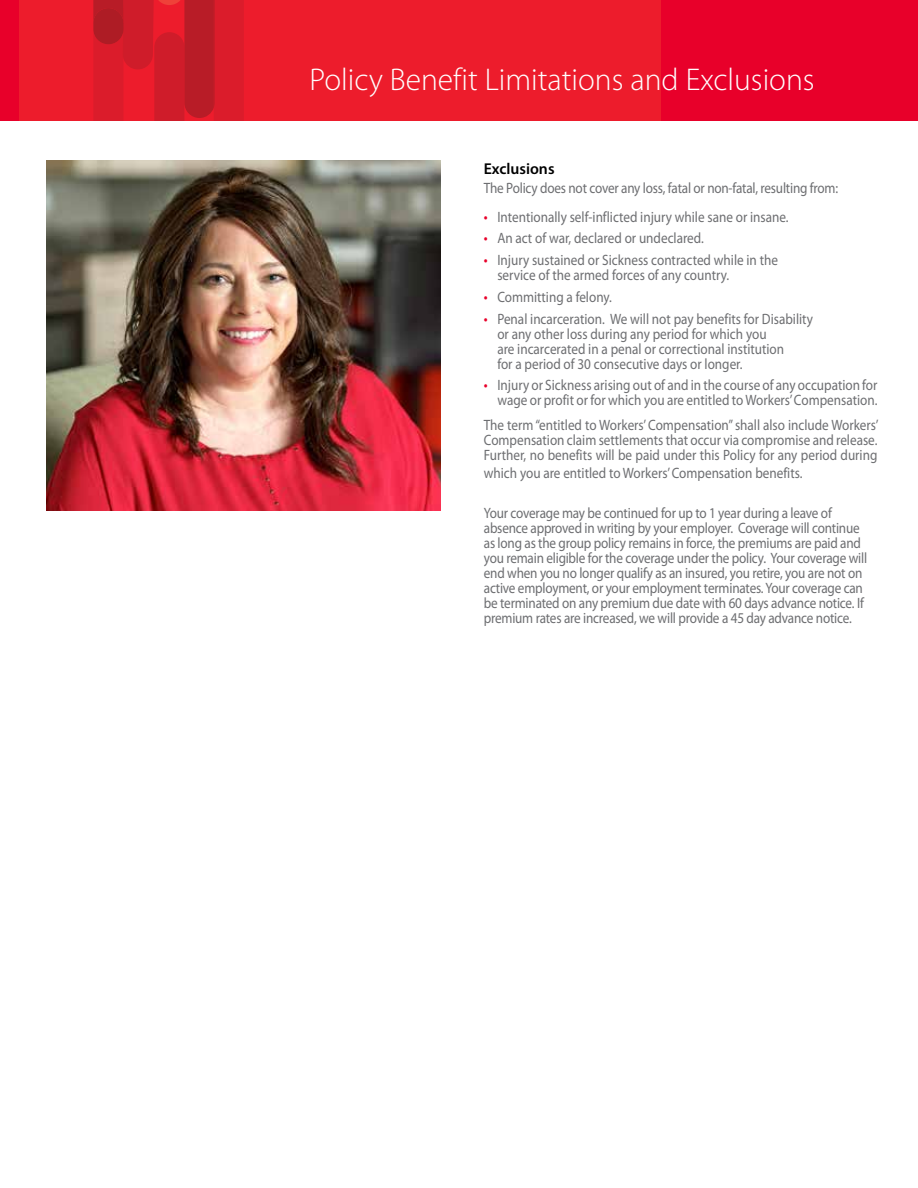
<style>
.page{position:relative;width:918px;height:1188px;background:#fff}
.page>*{position:absolute;margin:0;border:0;box-sizing:border-box;transform-origin:0 0}
.t1{font:300 31.5px "Myriad Pro";color:#fff}
.t2{font:600 15.75px "Myriad Pro";color:#000}
.t3{font:15px/15px "Myriad Pro";letter-spacing:-.01em;color:#6d6e71;scale:.88 1}
.s1{font-size:15.75px;color:#e8002a}
</style>
<div class="page">
<div style="left:0;top:0;width:918px;height:121px;background:#e8002a"></div>
<div style="left:19px;top:0;width:642px;height:121px;background:#ed1c2c"></div>
<svg style="left:93px;top:0;width:151px;height:121px"></svg>
<img style="left:47px;top:160px;width:394px;height:350px">
<h1 class="t1" style="left:309px;top:60px;width:507px">Policy Benefit Limitations and Exclusions</h1>
<h1 class="t1" style="left:326px;top:60px;width:490px">Long-Term Disabili y I come Insurance</h1>
<p class="t2" style="left:484px;top:158px;width:72px">Exclusions</p>
<p class="t3" style="left:484px;top:180px;width:404px">The Policy does not cover any loss, fatal or non-fatal, resulting from:</p>
<p class="t3" style="left:484px;top:209px;width:348px"><span class="s1">•</span> Intentionally self-inflicted injury while sane or insane.</p>
<p class="t3" style="left:484px;top:231px;width:252px"><span class="s1">•</span> An act of war, declared or undeclared.</p>
<p class="t3" style="left:497px;top:252px;width:320px;text-indent:-14px"><span class="s1">•</span> Injury sustained or Sickness contracted while in the service of the armed forces of any country.</p>
<p class="t3" style="left:484px;top:289px;width:147px"><span class="s1">•</span> Committing a felony.</p>
<p class="t3" style="left:497px;top:311px;width:360px;text-indent:-14px"><span class="s1">•</span> Penal incarceration. We will not pay benefits for Disability or any other loss during any period for which you<br>are incarcerated in a penal or correctional institution<br>for a period of 30 consecutive days or longer.</p>
<p class="t3" style="left:484px;top:378px;width:449px;text-align:right"><span class="s1">•</span> Injury or Sickness arising out of and in the course of any occupation for wage or profit or for which you are entitled to Workers’ Compensation.</p>
<p class="t3" style="left:484px;top:418px;width:450px;text-align:justify">The term “entitled to Workers’ Compensation” shall also include Workers’ Compensation claim settlements that occur via compromise and release.<br>Further, no benefits will be paid under this Policy for any period during</p>
<p class="t3" style="left:484px;top:466px;width:364px">which you are entitled to Workers’ Compensation benefits.</p>
<p class="t3" style="left:484px;top:505px;width:437px">Your coverage may be continued for up to 1 year during a leave of absence approved in writing by your employer. Coverage will continue as long as the group policy remains in force, the premiums are paid and you remain eligible for the coverage under the policy. Your coverage will end when you no longer qualify as an insured, you retire, you are not on active employment, or your employment terminates. Your coverage can be terminated on any premium due date with 60 days advance notice. If premium rates are increased, we will provide a 45 day advance notice.</p>
</div>
